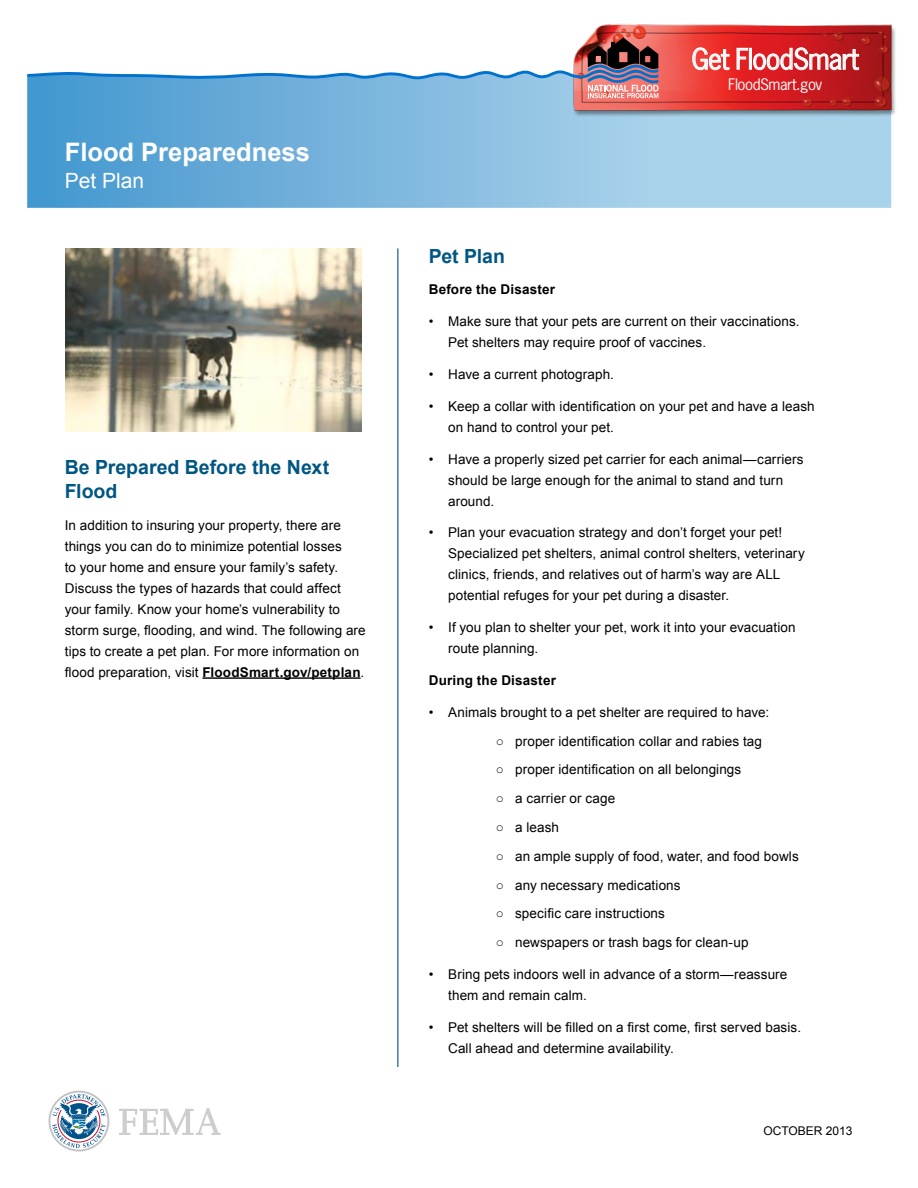
<style>
.page{position:relative;width:918px;height:1188px;background:#fff}
.page>*{position:absolute;margin:0;border:0;box-sizing:border-box;transform-origin:0 0}
.t1{font:27px "News Gothic Std";letter-spacing:-.03em;color:#fff}
.t2{font:700 25.5px "Arial";color:#fff}
.H1_sub{font:21px "Arial";color:#fff}
.t3{font:700 19.5px/23.4px "Arial";color:#005683}
.t4{font:15px "News Gothic Std";letter-spacing:-.03em;color:#fff}
.text{font:13.5px/21px "Arial";letter-spacing:.005em;color:#000}
.t5{font:700 13.5px "Arial";letter-spacing:.015em;color:#000}
.t6{font:12px "Arial";color:#000}
.s1{font-weight:700}
</style>
<div class="page">
<svg style="left:27px;top:98px;width:864px;height:110px;background:#81badf"></svg>
<svg style="left:119px;top:1108px;width:102px;height:27px"></svg>
<svg style="left:49px;top:1091px;width:60px;height:61px"></svg>
<img style="left:569px;top:24px;width:327px;height:97px">
<svg style="left:27px;top:37px;width:632px;height:61px"></svg>
<img style="left:65px;top:248px;width:296px;height:184px">
<hr style="left:202px;top:677px;width:159px;height:2px;background:#000">
<svg style="left:693px;top:48px;width:36px;height:22px"></svg>
<svg style="left:737px;top:48px;width:122px;height:22px;background:#dc5b5f"></svg>
<hr style="left:397px;top:248px;width:1px;height:819px;background:#005683">
<h1 class="t2" style="left:65px;top:135px;width:247px">Flood Preparedness</h1>
<p class="H1_sub" style="left:65px;top:167px;width:81px">Pet Plan</p>
<h2 class="t3" style="left:65px;top:457px;width:266px">Be Prepared Before the Next<br>Flood</h2>
<p class="text" style="left:65px;top:515px;width:302px">In addition to insuring your property, there are things you can do to minimize potential losses<br>to your home and ensure your family’s safety.<br>Discuss the types of hazards that could affect your family. Know your home’s vulnerability to storm surge, flooding, and wind. The following are tips to create a pet plan. For more information on flood preparation, visit <span class="s1">FloodSmart.gov/petplan</span>.</p>
<p class="t1" style="left:692px;top:42px;width:169px">Get FloodSmart</p>
<p class="t4" style="left:728px;top:75px;width:96px">FloodSmart.gov</p>
<h2 class="t3" style="left:429px;top:245px;width:78px">Pet Plan</h2>
<h3 class="t5" style="left:429px;top:281px;width:128px">Before the Disaster</h3>
<p class="text" style="left:448px;top:311px;width:353px;text-indent:-19px">• Make sure that your pets are current on their vaccinations.<br>Pet shelters may require proof of vaccines.</p>
<p class="text" style="left:429px;top:364px;width:187px">• Have a current photograph.</p>
<p class="text" style="left:448px;top:396px;width:368px;text-indent:-19px">• Keep a collar with identification on your pet and have a leash on hand to control your pet.</p>
<p class="text" style="left:448px;top:448px;width:357px;text-indent:-19px">• Have a properly sized pet carrier for each animal—carriers should be large enough for the animal to stand and turn around.</p>
<p class="text" style="left:448px;top:522px;width:358px;text-indent:-19px">• Plan your evacuation strategy and don’t forget your pet!<br>Specialized pet shelters, animal control shelters, veterinary clinics, friends, and relatives out of harm’s way are ALL potential refuges for your pet during a disaster.</p>
<p class="text" style="left:448px;top:617px;width:349px;text-indent:-19px">• If you plan to shelter your pet, work it into your evacuation route planning.</p>
<h3 class="t5" style="left:429px;top:671px;width:129px">During the Disaster</h3>
<p class="text" style="left:429px;top:702px;width:342px">• Animals brought to a pet shelter are required to have:</p>
<p class="text" style="left:496px;top:730px;width:268px">○ proper identification collar and rabies tag</p>
<p class="text" style="left:496px;top:759px;width:247px">○ proper identification on all belongings</p>
<p class="text" style="left:496px;top:788px;width:121px">○ a carrier or cage</p>
<p class="text" style="left:496px;top:817px;width:65px">○ a leash</p>
<p class="text" style="left:496px;top:846px;width:305px">○ an ample supply of food, water, and food bowls</p>
<p class="text" style="left:496px;top:874px;width:186px">○ any necessary medications</p>
<p class="text" style="left:496px;top:903px;width:171px">○ specific care instructions</p>
<p class="text" style="left:496px;top:932px;width:254px">○ newspapers or trash bags for clean-up</p>
<p class="text" style="left:448px;top:964px;width:341px;text-indent:-19px">• Bring pets indoors well in advance of a storm—reassure them and remain calm.</p>
<p class="text" style="left:448px;top:1017px;width:354px;text-indent:-19px">• Pet shelters will be filled on a first come, first served basis.<br>Call ahead and determine availability.</p>
<p class="t6" style="left:764px;top:1123px;width:91px">OCTOBER 2013</p>
</div>
